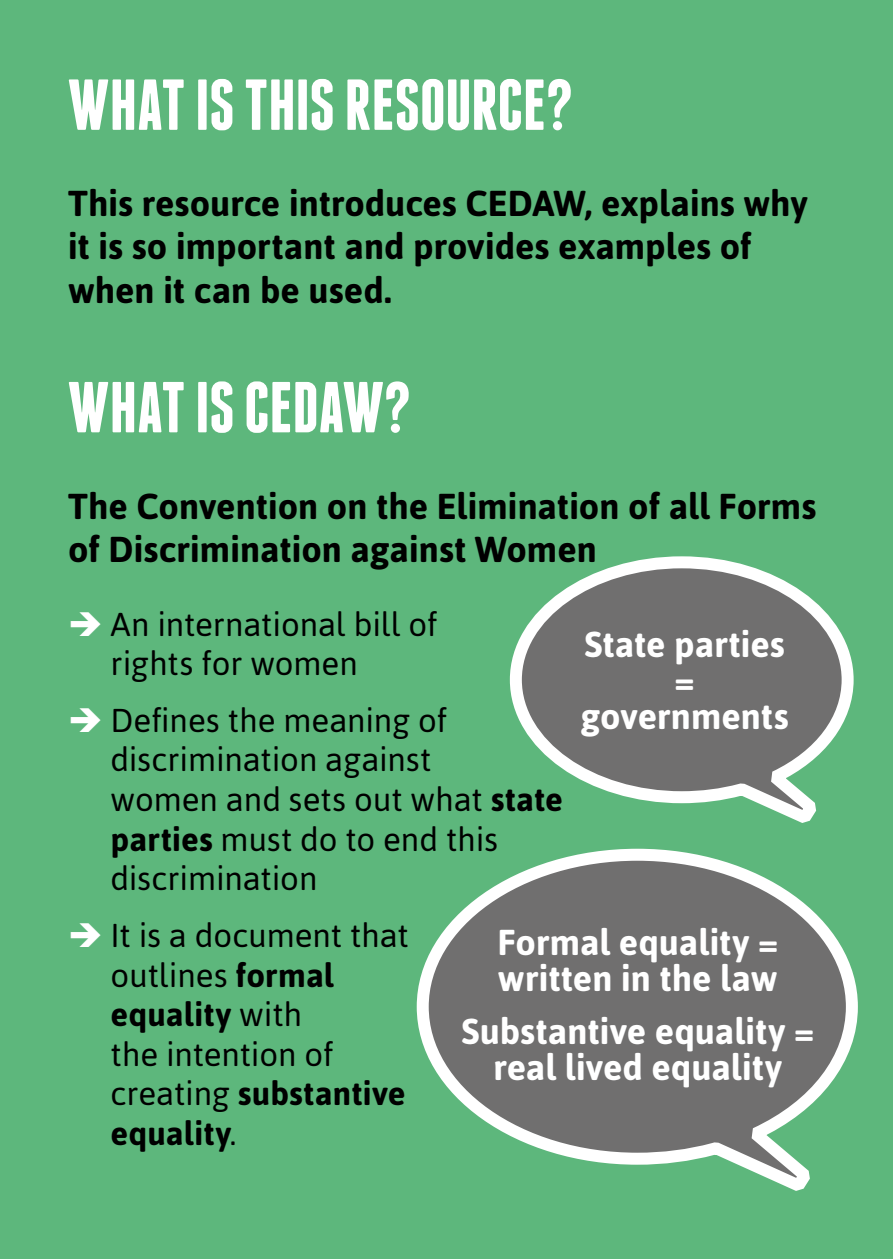
<style>
.page{position:relative;width:893px;height:1259px;background:#5db77c}
.page>*{position:absolute;margin:0;border:0;box-sizing:border-box;transform-origin:0 0}
.t1{font:700 72px "Franchise Free";letter-spacing:-.005em;color:#fff}
.t2{font:700 36px/43.2px "Asap";color:#000}
.t3{font:700 36px/36px "Asap";color:#fff;text-align:center}
.t4{font:33px/39.6px "Asap";letter-spacing:-.005em;color:#000}
.s1{font-weight:700}
</style>
<div class="page">
<svg style="left:509px;top:556px;width:345px;height:267px"></svg>
<svg style="left:416px;top:848px;width:442px;height:343px"></svg>
<h1 class="t1" style="left:68px;top:71px;width:507px">WHAT IS THIS RESOURCE?</h1>
<p class="t2" style="left:68px;top:181px;width:741px">This resource introduces CEDAW, explains why it is so important and provides examples of when it can be used.</p>
<h1 class="t1" style="left:68px;top:373px;width:345px">WHAT IS CEDAW?</h1>
<p class="t2" style="left:68px;top:483px;width:750px">The Convention on the Elimination of all Forms of Discrimination against Women</p>
<p class="t4" style="left:111px;top:603px;width:329px">An international bill of rights for women</p>
<p class="t4" style="left:111px;top:699px;width:454px">Defines the meaning of discrimination against<br>women and sets out what <span class="s1">state parties</span> must do to end this discrimination</p>
<p class="t4" style="left:111px;top:914px;width:300px">It is a document that outlines <span class="s1">formal equality</span> with<br>the intention of creating <span class="s1">substantive equality</span>.</p>
<p class="t3" style="left:581px;top:625px;width:209px">State parties = governments</p>
<p class="t3" style="left:497px;top:922px;width:282px;text-align:left">Formal equality = written in the law</p>
<p class="t3" style="left:461px;top:1011px;width:354px">Substantive equality = real lived equality</p>
</div>
